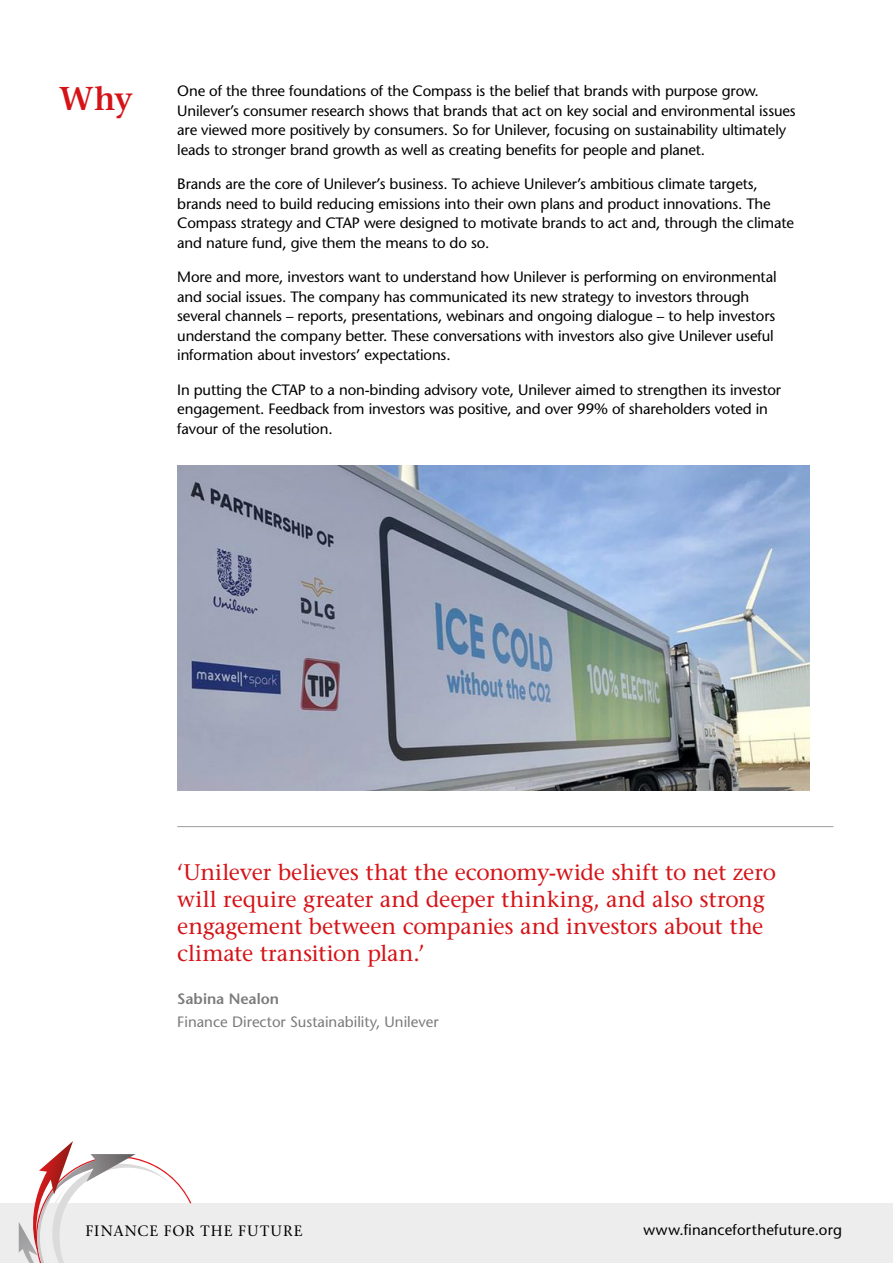
<style>
.page{position:relative;width:893px;height:1263px;background:#fff}
.page>*{position:absolute;margin:0;border:0;box-sizing:border-box;transform-origin:0 0}
.Subheader{font:600 33px "Stone Serif";color:#d51317;scale:.95 1}
.quote{font:22.5px/27px "Stone Serif";letter-spacing:-.01em;color:#d51317}
.t1{font:15px/19.5px "Stone Sans";letter-spacing:-.01em;color:#000}
.Subheader-2{font:15px "Stone Sans";color:#7c7b7b}
.t2{font:15px "Stone Sans";letter-spacing:.015em;color:#000}
.t3{font:15px "Stone Serif";letter-spacing:.07em;color:#000}
.Subheader-3{font:600 15px "Stone Sans";color:#7c7b7b}
</style>
<div class="page">
<div style="left:0;top:1203px;width:893px;height:60px;background:#ededed"></div>
<svg style="left:19px;top:1141px;width:172px;height:122px"></svg>
<hr style="left:177px;top:826px;width:656px;height:1px;background:#9d9d9c">
<img style="left:177px;top:466px;width:632px;height:325px">
<p class="Subheader" style="left:60px;top:79px;width:79px">Why</p>
<p class="t1" style="left:177px;top:81px;width:620px">One of the three foundations of the Compass is the belief that brands with purpose grow.<br>Unilever’s consumer research shows that brands that act on key social and environmental issues are viewed more positively by consumers. So for Unilever, focusing on sustainability ultimately leads to stronger brand growth as well as creating benefits for people and planet.</p>
<p class="t1" style="left:177px;top:174px;width:618px">Brands are the core of Unilever’s business. To achieve Unilever’s ambitious climate targets, brands need to build reducing emissions into their own plans and product innovations. The Compass strategy and CTAP were designed to motivate brands to act and, through the climate and nature fund, give them the means to do so.</p>
<p class="t1" style="left:177px;top:267px;width:601px">More and more, investors want to understand how Unilever is performing on environmental and social issues. The company has communicated its new strategy to investors through several channels – reports, presentations, webinars and ongoing dialogue – to help investors understand the company better. These conversations with investors also give Unilever useful information about investors’ expectations.</p>
<p class="t1" style="left:177px;top:380px;width:605px">In putting the CTAP to a non-binding advisory vote, Unilever aimed to strengthen its investor engagement. Feedback from investors was positive, and over 99% of shareholders voted in favour of the resolution.</p>
<p class="quote" style="left:177px;top:859px;width:600px">‘Unilever believes that the economy-wide shift to net zero will require greater and deeper thinking, and also strong engagement between companies and investors about the climate transition plan.’</p>
<p class="Subheader-3" style="left:177px;top:990px;width:103px">Sabina Nealon</p>
<p class="Subheader-2" style="left:177px;top:1012px;width:263px">Finance Director Sustainability, Unilever</p>
<p class="t3" style="left:85px;top:1222px;width:219px">FINANCE FOR THE FUTURE</p>
<p class="t2" style="left:643px;top:1221px;width:200px">www.financeforthefuture.org</p>
</div>
